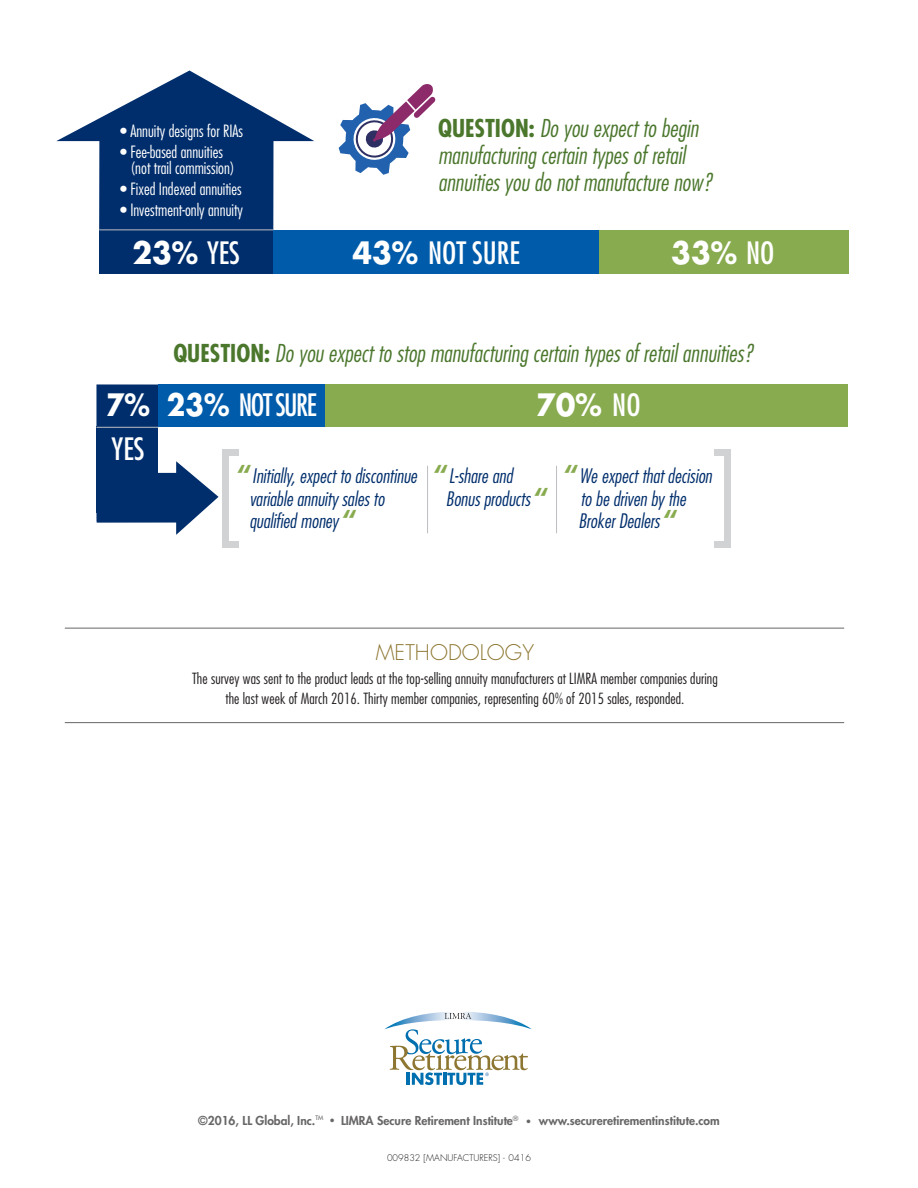
<style>
.page{position:relative;width:918px;height:1188px;background:#fff}
.page>*{position:absolute;margin:0;border:0;box-sizing:border-box;transform-origin:0 0}
.BODY{font:700 30px "Futura Std";color:#fff;scale:.96 1}
.BODY-2{font:condensed 30px "Futura Std";color:#fff}
.BODY-3{font:condensed 30px "Futura Std";color:#fff;scale:.96 1}
.BODY-4{font:700 30px "Futura Std";color:#fff;scale:.9 1}
.BODY-5{font:italic 300 condensed 24px/27px "Futura Std";color:#4b772d}
.MY_BULLET{font:300 21px "Futura Std";letter-spacing:.005em;color:#8d7631}
.BODY-6{font:italic 300 condensed 19.5px/22.5px "Futura Std";color:#002e6c}
.BODY-7{font:300 condensed 16.5px/16.5px "Futura Std";color:#fff}
.MY_BULLET-2{font:300 condensed 15px/19.5px "Futura Std";letter-spacing:.005em;color:#231f20;text-align:center}
.BODY-8{font:800 12px "Futura Std";color:#686666}
.BODY-9{font:500 9.6px "Futura Std";color:#686666}
.t1{font:300 9px "Futura Std";color:#231f20}
.s1{font-weight:700;font-style:normal}
.s2{font-weight:400;font-stretch:condensed}
.s3{font-weight:700;font-stretch:normal}
.s4{font-weight:700;font-style:normal;font-stretch:normal;font-size:24px;color:#88ab4f}
.s5{font-weight:500;font-size:9.6px}
</style>
<div class="page">
<svg style="left:384px;top:1012px;width:148px;height:73px"></svg>
<div style="left:96px;top:426px;width:62px;height:87px;background:#002e6c"></div>
<div style="left:96px;top:384px;width:63px;height:43px;background:#002e6c"></div>
<div style="left:158px;top:385px;width:173px;height:42px;background:#005caa"></div>
<div style="left:325px;top:384px;width:522px;height:43px;background:#88ab4f"></div>
<hr style="left:65px;top:628px;width:779px;height:1px;background:#686666">
<hr style="left:65px;top:722px;width:779px;height:1px;background:#686666">
<svg style="left:56px;top:70px;width:258px;height:160px;fill:#002e6c"></svg>
<svg style="left:339px;top:84px;width:97px;height:91px"></svg>
<div style="left:99px;top:230px;width:174px;height:44px;background:#002e6c"></div>
<div style="left:273px;top:230px;width:326px;height:44px;background:#005caa"></div>
<div style="left:599px;top:230px;width:250px;height:44px;background:#88ab4f"></div>
<div style="left:222px;top:449px;width:6px;height:96px;background:#d1d2d4"></div>
<div style="left:222px;top:449px;width:16px;height:7px;background:#d1d2d4"></div>
<div style="left:222px;top:541px;width:16px;height:7px;background:#d1d2d4"></div>
<hr style="left:427px;top:466px;width:1px;height:67px;background:#bcbdc0">
<hr style="left:556px;top:466px;width:1px;height:67px;background:#bcbdc0">
<div style="left:724px;top:449px;width:7px;height:96px;background:#d1d2d4"></div>
<div style="left:715px;top:449px;width:16px;height:7px;background:#d1d2d4"></div>
<div style="left:715px;top:541px;width:16px;height:7px;background:#d1d2d4"></div>
<svg style="left:96px;top:461px;width:123px;height:74px"></svg>
<hr style="left:99px;top:229px;width:174px;height:1px;background:#bcbdc0">
<hr style="left:96px;top:427px;width:62px;height:1px;background:#bcbdc0">
<p class="BODY-5" style="left:438px;top:115px;width:276px"><span class="s1">QUESTION:</span> Do you expect to begin manufacturing certain types of retail annuities you do not manufacture now?</p>
<p class="BODY-7" style="left:120px;top:123px;width:125px">• Annuity designs for RIAs</p>
<p class="BODY-7" style="left:130px;top:144px;width:106px;text-indent:-10px">• Fee-based annuities (not trail commission)</p>
<p class="BODY-7" style="left:120px;top:181px;width:123px">• Fixed Indexed annuities</p>
<p class="BODY-7" style="left:120px;top:202px;width:124px">• Investment-only annuity</p>
<p class="BODY" style="left:132px;top:232px;width:113px">23% <span class="s2">YES</span></p>
<p class="BODY-2" style="left:352px;top:235px;width:169px"><span class="s3">43%</span> NOT SURE</p>
<p class="BODY" style="left:671px;top:232px;width:109px">33% <span class="s2">NO</span></p>
<p class="BODY-5" style="left:173px;top:341px;width:582px"><span class="s1">QUESTION:</span> Do you expect to stop manufacturing certain types of retail annuities?</p>
<p class="BODY-4" style="left:106px;top:385px;width:50px">7%</p>
<p class="BODY-3" style="left:167px;top:387px;width:158px"><span class="s3">23%</span> NOT SURE</p>
<p class="BODY-2" style="left:112px;top:431px;width:34px">YES</p>
<p class="BODY" style="left:536px;top:385px;width:110px">70% <span class="s2">NO</span></p>
<p class="BODY-6" style="left:249px;top:466px;width:169px;text-indent:-12px"><span class="s4">“</span>Initially, expect to discontinue variable annuity sales to qualified money <span class="s4">“</span></p>
<p class="BODY-6" style="left:446px;top:466px;width:105px;text-indent:-12px"><span class="s4">“</span>L-share and<br>Bonus products <span class="s4">“</span></p>
<p class="BODY-6" style="left:579px;top:466px;width:135px;text-indent:-14px"><span class="s4">“</span>We expect that decision to be driven by the<br>Broker Dealers <span class="s4">“</span></p>
<p class="MY_BULLET" style="left:376px;top:640px;width:160px">METHODOLOGY</p>
<p class="MY_BULLET-2" style="left:192px;top:669px;width:527px">The survey was sent to the product leads at the top-selling annuity manufacturers at LIMRA member companies during the last week of March 2016. Thirty member companies, representing 60% of 2015 sales, responded.</p>
<p class="BODY-8" style="left:198px;top:1113px;width:127px">©2016, LL Global, Inc.<sup>TM</sup></p>
<p class="BODY-9" style="left:329px;top:1114px;width:7px">•</p>
<p class="BODY-8" style="left:341px;top:1113px;width:380px">LIMRA Secure Retirement Institute<sup>®</sup> <span class="s5">•</span> www.secureretirementinstitute.com</p>
<p class="t1" style="left:387px;top:1153px;width:145px">009832 [MANUFACTURERS] - 0416</p>
</div>
